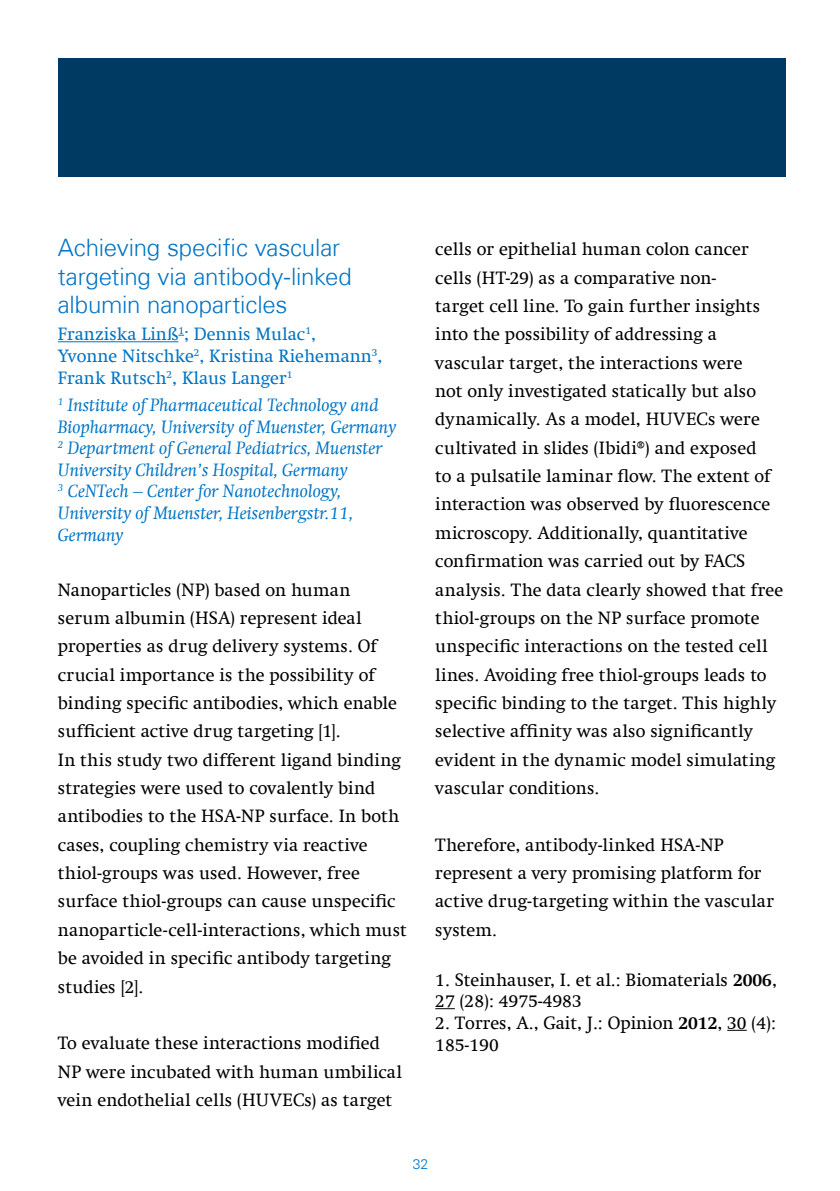
<style>
.page{position:relative;width:840px;height:1191px;background:#fff}
.page>*{position:absolute;margin:0;border:0;box-sizing:border-box;transform-origin:0 0}
.t1{font:300 24px/28.4px "Univers Com 45";letter-spacing:-.01em;color:#0074c5}
.t2{font:18px/28.4px "Swift Com";letter-spacing:.005em;color:#000}
.t3{font:italic 18px/21.6px "Swift Com";color:#0074c5}
.t4{font:18px/21.6px "Swift Com";color:#0074c5}
.t5{font:300 14px "Univers Com 45";color:#0074c5}
.s1{font-weight:700}
</style>
<div class="page">
<div style="left:58px;top:58px;width:726px;height:118px;background:#003a63"></div>
<hr style="left:58px;top:341px;width:120px;height:1px;background:#0074c5">
<svg style="left:435px;top:1008px;width:19px;height:1px"></svg>
<svg style="left:727px;top:1029px;width:19px;height:1px"></svg>
<h1 class="t1" style="left:58px;top:234px;width:295px">Achieving specific vascular targeting via antibody-linked albumin nanoparticles</h1>
<p class="t4" style="left:58px;top:323px;width:326px">Franziska Linß<sup>1</sup>; Dennis Mulac<sup>1</sup>,<br>Yvonne Nitschke<sup>2</sup>, Kristina Riehemann<sup>3</sup>,<br>Frank Rutsch<sup>2</sup>, Klaus Langer<sup>1</sup></p>
<p class="t3" style="left:58px;top:394px;width:340px"><sup>1</sup> Institute of Pharmaceutical Technology and Biopharmacy, University of Muenster, Germany <sup>2</sup> Department of General Pediatrics, Muenster University Children’s Hospital, Germany<br><sup>3</sup> CeNTech – Center for Nanotechnology, University of Muenster, Heisenbergstr.11, Germany</p>
<p class="t2" style="left:58px;top:575px;width:350px">Nanoparticles (NP) based on human serum albumin (HSA) represent ideal properties as drug delivery systems. Of crucial importance is the possibility of binding specific antibodies, which enable sufficient active drug targeting [1].<br>In this study two different ligand binding strategies were used to covalently bind antibodies to the HSA-NP surface. In both cases, coupling chemistry via reactive thiol-groups was used. However, free surface thiol-groups can cause unspecific nanoparticle-cell-interactions, which must be avoided in specific antibody targeting studies [2].</p>
<p class="t2" style="left:58px;top:1029px;width:345px">To evaluate these interactions modified<br>NP were incubated with human umbilical vein endothelial cells (HUVECs) as target</p>
<p class="t2" style="left:435px;top:235px;width:349px">cells or epithelial human colon cancer cells (HT-29) as a comparative non-<br>target cell line. To gain further insights into the possibility of addressing a vascular target, the interactions were<br>not only investigated statically but also dynamically. As a model, HUVECs were cultivated in slides (Ibidi®) and exposed<br>to a pulsatile laminar flow. The extent of interaction was observed by fluorescence microscopy. Additionally, quantitative confirmation was carried out by FACS analysis. The data clearly showed that free thiol-groups on the NP surface promote unspecific interactions on the tested cell lines. Avoiding free thiol-groups leads to specific binding to the target. This highly selective affinity was also significantly evident in the dynamic model simulating vascular conditions.</p>
<p class="t2" style="left:435px;top:830px;width:340px">Therefore, antibody-linked HSA-NP represent a very promising platform for active drug-targeting within the vascular system.</p>
<p class="t2" style="left:435px;top:968px;width:343px;line-height:21.6px">1. Steinhauser, I. et al.: Biomaterials <span class="s1">2006</span>,<br>27 (28): 4975-4983</p>
<p class="t2" style="left:435px;top:1012px;width:342px;line-height:21.6px">2. Torres, A., Gait, J.: Opinion <span class="s1">2012</span>, 30 (4):<br>185-190</p>
<p class="t5" style="left:412px;top:1155px;width:17px">32</p>
</div>
